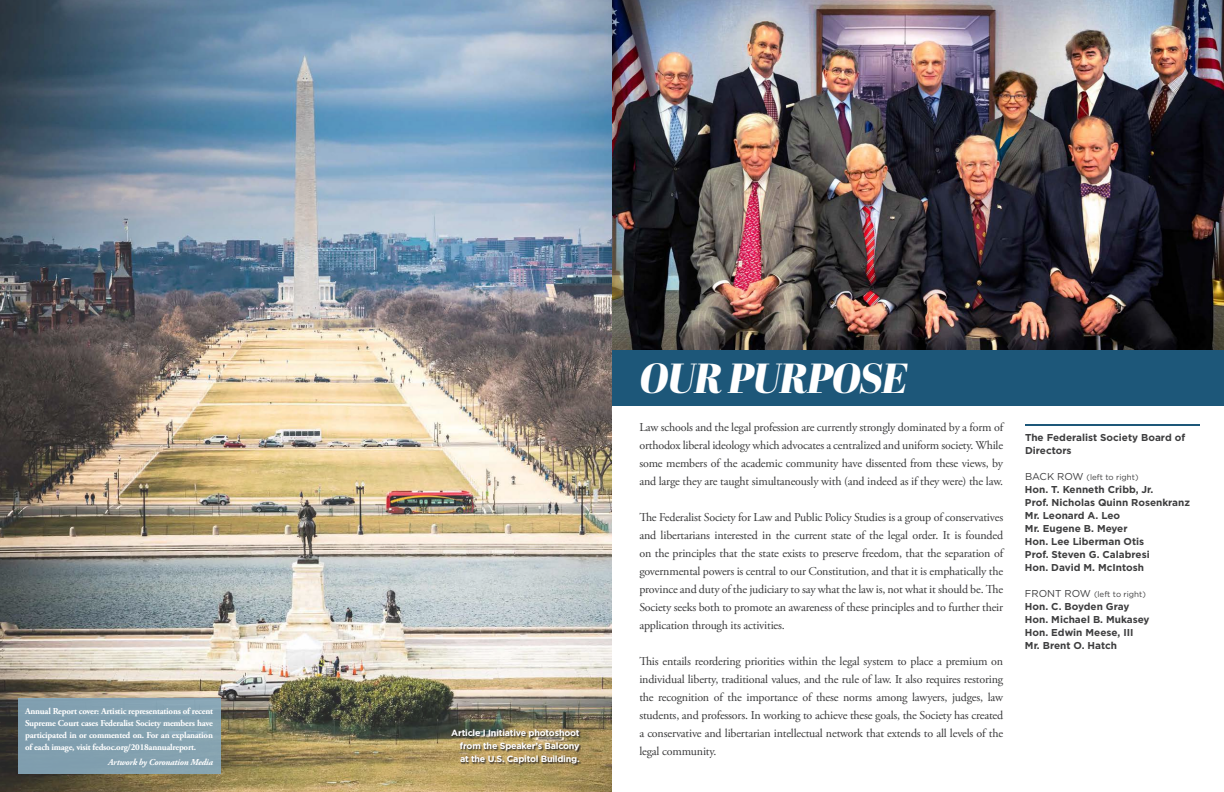
<style>
.page{position:relative;width:1224px;height:792px;background:#fff}
.page>*{position:absolute;margin:0;border:0;box-sizing:border-box;transform-origin:0 0}
.t1{font:italic 42px "Abril Fatface";letter-spacing:-.025em;color:#fff}
.t2{font:12px/18px "Adobe Garamond Pro";letter-spacing:-.015em;color:#383839;text-align:justify}
.t3{font:700 10px/13px "Gotham";color:#3e3e3f}
.t4{font:700 9px/12px "Adobe Garamond Pro";letter-spacing:-.025em;color:#fff;text-align:justify}
.t5{font:700 9px/13px "Gotham";letter-spacing:-.025em;color:#fff;text-align:justify}
.t6{font:italic 700 9px "Adobe Garamond Pro";letter-spacing:-.025em;color:#fff}
.t7{font:8px "Gotham";color:#3e3e3f}
.s1{font-size:10px}
</style>
<div class="page">
<img style="left:0;top:0;width:612px;height:792px">
<div style="left:612px;top:350px;width:612px;height:56px;background:#1d5779"></div>
<hr style="left:1025px;top:424px;width:175px;height:2px;background:#1d5779">
<div style="left:452px;top:729px;width:130px;height:37px;background:#231f20;opacity:.9"></div>
<img style="left:612px;top:0;width:612px;height:350px">
<div style="left:18px;top:699px;width:202px;height:75px;background:#83a1b0"></div>
<p class="t4" style="left:25px;top:705px;width:189px">Annual Report cover: Artistic representations of recent Supreme Court cases Federalist Society members have participated in or commented on. For an explanation of each image, visit fedsoc.org/2018annualreport.</p>
<p class="t6" style="left:108px;top:757px;width:106px">Artwork by Coronation Media</p>
<p class="t5" style="left:460px;top:726px;width:121px;text-indent:-9px">Article I Initiative photoshoot from the Speaker’s Balcony at the U.S. Capitol Building.</p>
<h1 class="t1" style="left:639px;top:348px;width:269px">OUR PURPOSE</h1>
<p class="t2" style="left:639px;top:419px;width:365px">Law schools and the legal profession are currently strongly dominated by a form of orthodox liberal ideology which advocates a centralized and uniform society. While some members of the academic community have dissented from these views, by and large they are taught simultaneously with (and indeed as if they were) the law.</p>
<p class="t2" style="left:639px;top:509px;width:365px">The Federalist Society for Law and Public Policy Studies is a group of conservatives and libertarians interested in the current state of the legal order. It is founded on the principles that the state exists to preserve freedom, that the separation of governmental powers is central to our Constitution, and that it is emphatically the province and duty of the judiciary to say what the law is, not what it should be. The Society seeks both to promote an awareness of these principles and to further their application through its activities.</p>
<p class="t2" style="left:639px;top:653px;width:365px">This entails reordering priorities within the legal system to place a premium on individual liberty, traditional values, and the rule of law. It also requires restoring the recognition of the importance of these norms among lawyers, judges, law students, and professors. In working to achieve these goals, the Society has created a conservative and libertarian intellectual network that extends to all levels of the legal community.</p>
<p class="t3" style="left:1025px;top:430px;width:162px">The Federalist Society Board of<br>Directors</p>
<p class="t7" style="left:1025px;top:472px;width:115px"><span class="s1">BACK ROW</span> (left to right)</p>
<p class="t3" style="left:1025px;top:482px;width:167px">Hon. T. Kenneth Cribb, Jr.<br>Prof. Nicholas Quinn Rosenkranz<br>Mr. Leonard A. Leo<br>Mr. Eugene B. Meyer<br>Hon. Lee Liberman Otis<br>Prof. Steven G. Calabresi<br>Hon. David M. McIntosh</p>
<p class="t7" style="left:1025px;top:589px;width:122px"><span class="s1">FRONT ROW</span> (left to right)</p>
<p class="t3" style="left:1025px;top:599px;width:126px">Hon. C. Boyden Gray<br>Hon. Michael B. Mukasey<br>Hon. Edwin Meese, III<br>Mr. Brent O. Hatch</p>
</div>
